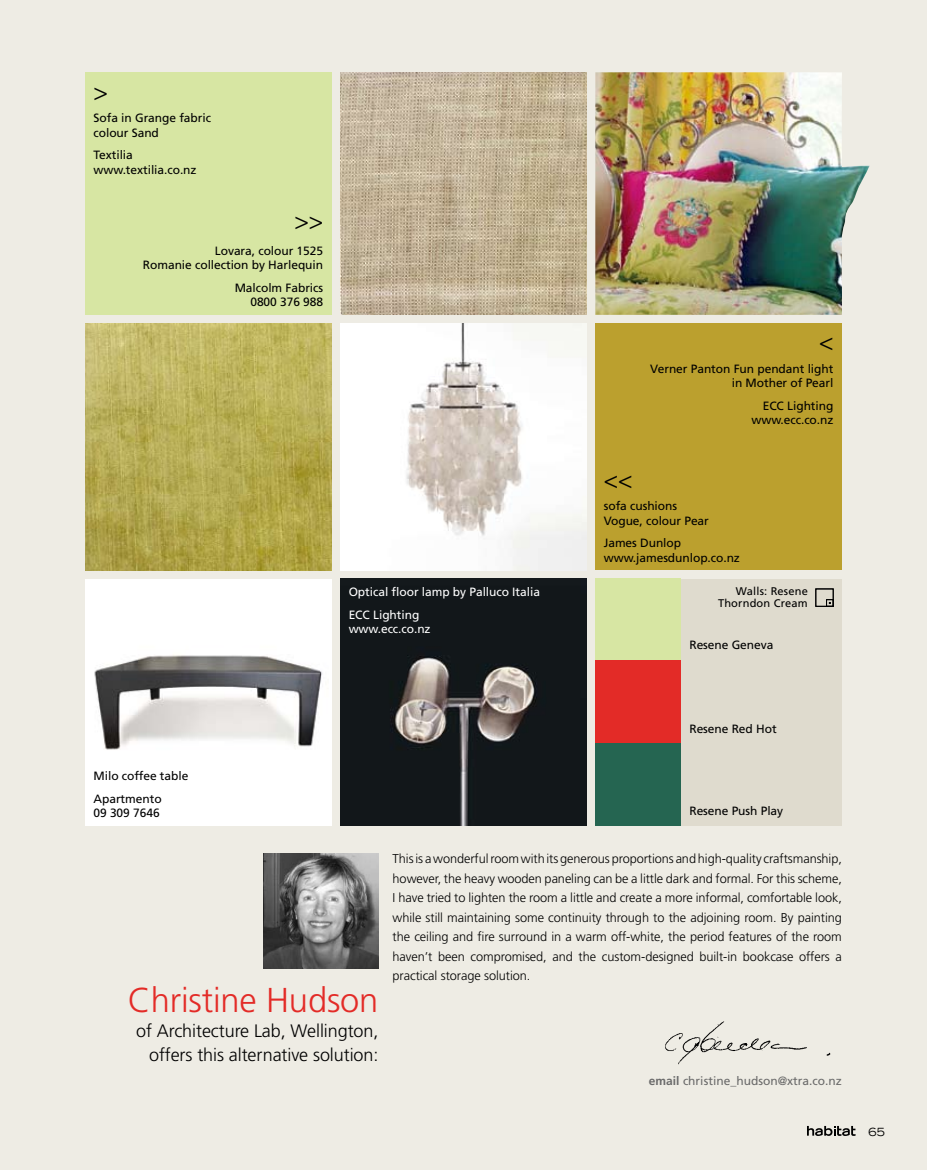
<style>
.page{position:relative;width:927px;height:1170px;background:#fff}
.page>*{position:absolute;margin:0;border:0;box-sizing:border-box;transform-origin:0 0}
.t1{font:300 34.5px "Frutiger";letter-spacing:-.005em;color:#e32b27}
.t2{font:300 24px "Frutiger";color:#000}
.t3{font:300 18px/24px "Frutiger";letter-spacing:-.005em;color:#000;text-align:right}
.t4{font:300 12.75px/19.5px "Frutiger";letter-spacing:-.005em;color:#000;text-align:justify}
.t5{font:12px/14.2px "Frutiger";letter-spacing:-.005em;color:#000}
.t6{font:12px/22.8px "Frutiger";letter-spacing:-.005em;color:#fff}
.t7{font:12px "Frutiger";color:#6a6a6a}
.t8{font:expanded 11.25px "Trade Gothic LH";color:#000}
.t9{font:11.1px/11.1px "Frutiger";letter-spacing:.015em;color:#000;text-align:right}
.s1{font-weight:700}
</style>
<div class="page">
<div style="left:0;top:0;width:927px;height:1169px;background:#eeece4"></div>
<div style="left:595px;top:578px;width:247px;height:247px;background:#dfdbce"></div>
<img style="left:340px;top:578px;width:247px;height:247px">
<img style="left:85px;top:323px;width:247px;height:247px">
<img style="left:340px;top:72px;width:247px;height:243px">
<div style="left:595px;top:578px;width:86px;height:82px;background:#d7e6a3"></div>
<div style="left:595px;top:660px;width:86px;height:83px;background:#e32b27"></div>
<div style="left:595px;top:743px;width:86px;height:82px;background:#256551"></div>
<img style="left:340px;top:323px;width:247px;height:247px">
<img style="left:665px;top:1021px;width:166px;height:44px">
<img style="left:595px;top:72px;width:275px;height:243px">
<div style="left:816px;top:588px;width:17px;height:18px;border:1px solid #000"></div>
<div style="left:826px;top:599px;width:7px;height:7px;border:1px solid #000"></div>
<div style="left:85px;top:72px;width:247px;height:243px;background:#d7e6a3"></div>
<img style="left:263px;top:853px;width:115px;height:115px">
<div style="left:85px;top:578px;width:247px;height:247px;background:#fff"></div>
<img style="left:94px;top:655px;width:229px;height:95px">
<div style="left:595px;top:323px;width:247px;height:247px;background:#bba02e"></div>
<svg style="left:807px;top:1125px;width:48px;height:10px"></svg>
<h2 class="t2" style="left:94px;top:78px;width:16px">&gt;</h2>
<p class="t5" style="left:94px;top:111px;width:119px">Sofa in Grange fabric colour Sand</p>
<p class="t5" style="left:94px;top:148px;width:104px">Textilia www.textilia.co.nz</p>
<h2 class="t2" style="left:294px;top:207px;width:30px">&gt;&gt;</h2>
<p class="t5" style="left:143px;top:244px;width:182px;text-align:right">Lovara, colour 1525<br>Romanie collection by Harlequin</p>
<p class="t5" style="left:235px;top:281px;width:90px;text-align:right">Malcolm Fabrics<br>0800 376 988</p>
<p class="t6" style="left:349px;top:580px;width:193px">Optical floor lamp by Palluco Italia<br>ECC Lighting</p>
<p class="t6" style="left:349px;top:617px;width:83px">www.ecc.co.nz</p>
<h2 class="t2" style="left:819px;top:328px;width:16px">&lt;</h2>
<p class="t5" style="left:650px;top:361px;width:185px;text-align:right">Verner Panton Fun pendant light in Mother of Pearl</p>
<p class="t5" style="left:751px;top:398px;width:83px;text-align:right">ECC Lighting www.ecc.co.nz</p>
<h2 class="t2" style="left:604px;top:465px;width:30px">&lt;&lt;</h2>
<p class="t5" style="left:604px;top:499px;width:107px">sofa cushions<br>Vogue, colour Pear</p>
<p class="t5" style="left:604px;top:536px;width:138px">James Dunlop www.jamesdunlop.co.nz</p>
<p class="t9" style="left:718px;top:586px;width:91px">Walls: Resene<br>Thorndon Cream</p>
<p class="t5" style="left:689px;top:638px;width:85px">Resene Geneva</p>
<p class="t5" style="left:94px;top:764px;width:96px;line-height:22.8px">Milo coffee table<br>Apartmento</p>
<p class="t5" style="left:94px;top:805px;width:68px">09 309 7646</p>
<h1 class="t1" style="left:128px;top:980px;width:252px">Christine Hudson</h1>
<h3 class="t3" style="left:136px;top:1018px;width:244px">of Architecture Lab, Wellington, offers this alternative solution:</h3>
<p class="t5" style="left:689px;top:721px;width:89px">Resene Red Hot</p>
<p class="t5" style="left:689px;top:803px;width:95px">Resene Push Play</p>
<p class="t4" style="left:393px;top:849px;width:451px">This is a wonderful room with its generous proportions and high-quality craftsmanship, however, the heavy wooden paneling can be a little dark and formal. For this scheme, I have tried to lighten the room a little and create a more informal, comfortable look, while still maintaining some continuity through to the adjoining room. By painting the ceiling and fire surround in a warm off-white, the period features of the room haven’t been compromised, and the custom-designed built-in bookcase offers a practical storage solution.</p>
<p class="t7" style="left:649px;top:1073px;width:194px"><span class="s1">email</span> christine_hudson@xtra.co.nz</p>
<p class="t8" style="left:869px;top:1124px;width:18px">65</p>
</div>
